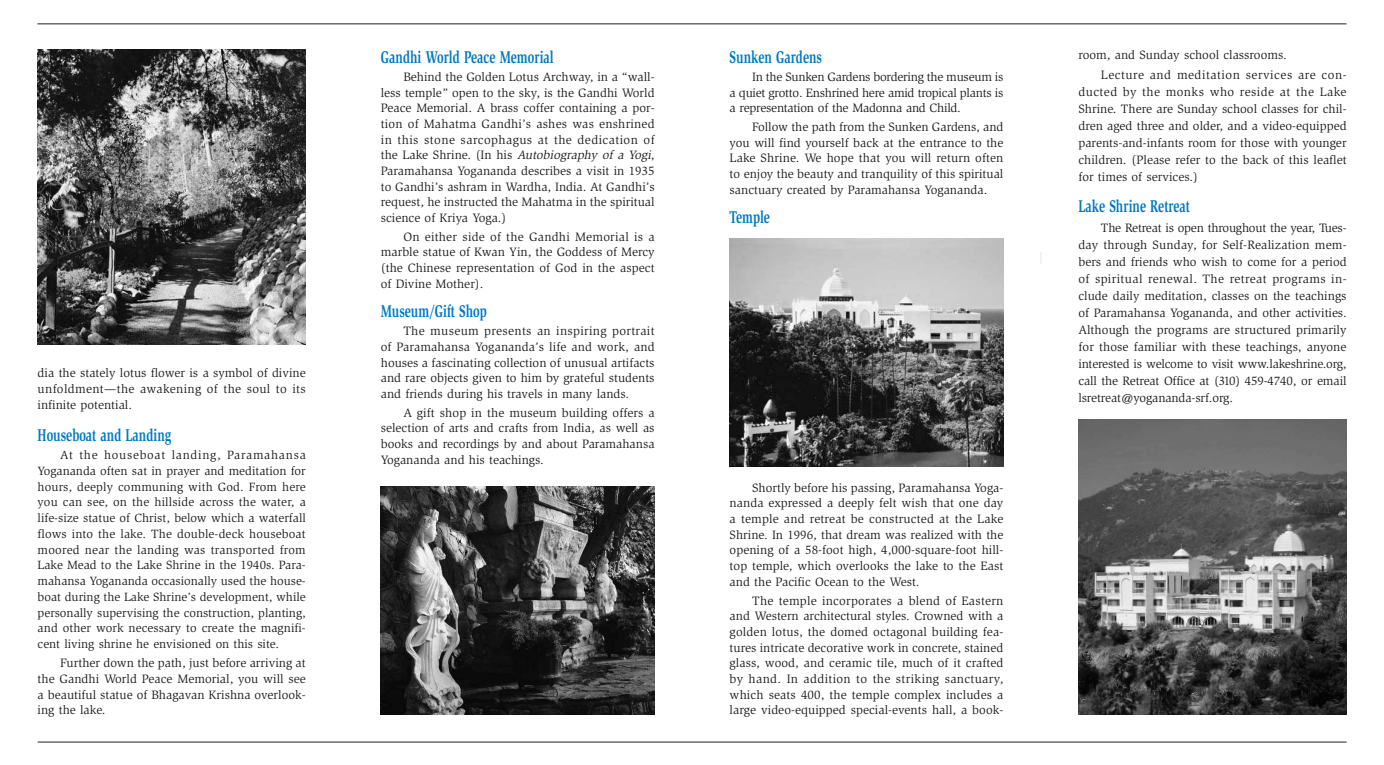
<style>
.page{position:relative;width:1384px;height:765px;background:#fff}
.page>*{position:absolute;margin:0;border:0;box-sizing:border-box;transform-origin:0 0}
.t1{font:700 17.5px "Slimbach";color:#0079c1;scale:.7 1}
.t2{font:12.5px/15.8px "Slimbach";color:#231f20;text-align:justify}
.t3{font:12.5px/20px "Slimbach";letter-spacing:.03em;color:#231f20}
.t4{font:12.38px/15.8px "Slimbach";color:#231f20;text-align:justify}
.s1{font-style:italic}
</style>
<div class="page">
<svg style="left:1040px;top:24px;width:1px;height:718px"></svg>
<hr style="left:38px;top:742px;width:1308px;height:1px;background:#231f20">
<hr style="left:38px;top:23px;width:1308px;height:1px;background:#231f20">
<img style="left:381px;top:486px;width:273px;height:228px">
<img style="left:729px;top:238px;width:274px;height:229px">
<img style="left:38px;top:50px;width:268px;height:295px">
<img style="left:1078px;top:419px;width:268px;height:295px">
<p class="t2" style="left:38px;top:367px;width:270px">dia the stately lotus flower is a symbol of divine unfoldment—the awakening of the soul to its infinite potential.</p>
<h1 class="t1" style="left:38px;top:428px;width:193px">Houseboat and Landing</h1>
<p class="t4" style="left:38px;top:448px;width:270px;text-indent:22px">At the houseboat landing, Paramahansa Yogananda often sat in prayer and meditation for hours, deeply communing with God. From here you can see, on the hillside across the water, a life-size statue of Christ, below which a waterfall flows into the lake. The double-deck houseboat moored near the landing was transported from Lake Mead to the Lake Shrine in the 1940s. Para&shy;mahansa Yogananda occasionally used the house&shy;boat during the Lake Shrine’s development, while personally supervising the construction, planting, and other work necessary to create the magnifi&shy;cent living shrine he envisioned on this site.</p>
<p class="t2" style="left:38px;top:656px;width:270px;text-indent:22px">Further down the path, just before arriving at the Gandhi World Peace Memorial, you will see a beautiful statue of Bhagavan Krishna overlook&shy;ing the lake.</p>
<h1 class="t1" style="left:381px;top:50px;width:248px">Gandhi World Peace Memorial</h1>
<p class="t2" style="left:381px;top:70px;width:275px;text-indent:22px">Behind the Golden Lotus Archway, in a “wall&shy;less temple” open to the sky, is the Gandhi World Peace Memorial. A brass coffer containing a por&shy;tion of Mahatma Gandhi’s ashes was enshrined in this stone sarcophagus at the dedication of t h e L a ke S h r i n e. ( I n h i s <span class="s1">Autobiography of a Yogi</span>, Paramahansa Yogananda describes a visit in 1935 to Gandhi’s ashram in Wardha, India. At Gandhi’s request, he instructed the Mahatma in the spiritual science of Kriya Yoga.)</p>
<p class="t2" style="left:381px;top:230px;width:275px;text-indent:22px">On either side of the Gandhi Memorial is a marble statue of Kwan Yin, the Goddess of Mercy (the Chinese representation of God in the aspect of Divine Mother).</p>
<h1 class="t1" style="left:381px;top:304px;width:153px">Museum/Gift Shop</h1>
<p class="t2" style="left:381px;top:324px;width:275px;text-indent:22px">The museum presents an inspiring portrait of Paramahansa Yogananda’s life and work, and houses a fascinating collection of unusual artifacts and rare objects given to him by grateful students and friends during his travels in many lands.</p>
<p class="t2" style="left:381px;top:406px;width:275px;text-indent:22px">A gift shop in the museum building offers a selection of arts and crafts from India, as well as books and recordings by and about Paramahansa Yogananda and his teachings.</p>
<h1 class="t1" style="left:730px;top:50px;width:134px">Sunken Gardens</h1>
<p class="t2" style="left:730px;top:70px;width:275px;text-indent:22px">In the Sunken Gardens bordering the museum is a quiet grotto. Enshrined here amid tropical plants is a representation of the Madonna and Child.</p>
<p class="t2" style="left:730px;top:120px;width:275px;text-indent:22px">Follow the path from the Sunken Gardens, and you will find yourself back at the entrance to the Lake Shrine. We hope that you will return often to enjoy the beauty and tranquility of this spiritual sanctuary created by Paramahansa Yogananda.</p>
<h1 class="t1" style="left:730px;top:211px;width:59px">Temple</h1>
<p class="t2" style="left:730px;top:481px;width:275px;text-indent:22px">Shortly before his passing, Paramahansa Yoga&shy;nanda expressed a deeply felt wish that one day a temple and retreat be constructed at the Lake Shrine. In 1996, that dream was realized with the opening of a 58-foot high, 4,000-square-foot hill&shy;top temple, which overlooks the lake to the East and the Pacific Ocean to the West.</p>
<p class="t2" style="left:730px;top:594px;width:275px;text-indent:22px">The temple incorporates a blend of Eastern and Western architectural styles. Crowned with a golden lotus, the domed octagonal building fea&shy;tures intricate decorative work in concrete, stained glass, wood, and ceramic tile, much of it crafted by hand. In addition to the striking sanctuary, which seats 400, the temple complex includes a large video-equipped special-events hall, a book-</p>
<p class="t3" style="left:1101px;top:46px;width:247px;text-indent:-22px">room, and Sunday school classrooms.<br>Lecture and meditation services are con-</p>
<p class="t2" style="left:1078px;top:84px;width:270px;line-height:17px">ducted by the monks who reside at the Lake Shrine. There are Sunday school classes for chil&shy;dren aged three and older, and a video-equipped parents-and-infants room for those with younger children. (Please refer to the back of this leaflet for times of services.)</p>
<h1 class="t1" style="left:1078px;top:199px;width:161px">Lake Shrine Retreat</h1>
<p class="t2" style="left:1078px;top:220px;width:270px;line-height:17px;text-indent:22px">The Retreat is open throughout the year, Tues&shy;day through Sunday, for Self-Realization mem&shy;bers and friends who wish to come for a period of spiritual renewal. The retreat programs in&shy;clude daily meditation, classes on the teachings of Parama hansa Yogananda, and other activities.<br>Although the programs are structured primarily for those familiar with these teachings, anyone interested is welcome to visit www.lakeshrine.org, call the Retreat Office at (310) 459-4740, or email lsretreat@yogananda-srf.org.</p>
</div>
